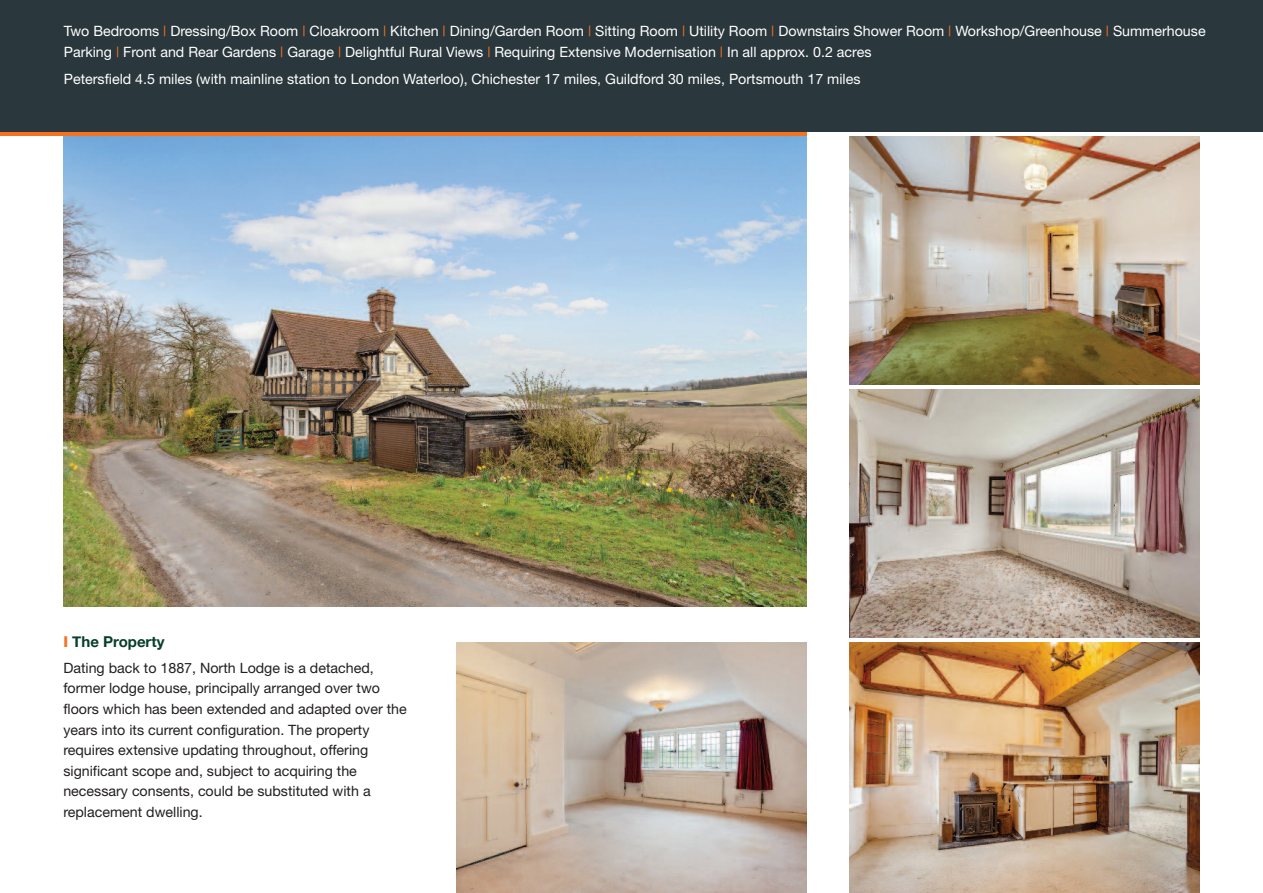
<style>
.page{position:relative;width:1263px;height:893px;background:#fff}
.page>*{position:absolute;margin:0;border:0;box-sizing:border-box;transform-origin:0 0}
.t1{font:700 15px "Helvetica Neue";color:#083f2c}
.t2{font:14.25px/21px "Helvetica Neue";color:#fff}
.t3{font:14.25px/20.5px "Helvetica Neue";color:#231f20}
.s1{color:#f47321}
.s2{font-weight:800;color:#f47321}
</style>
<div class="page">
<img style="left:64px;top:136px;width:742px;height:470px">
<div style="left:0;top:0;width:1263px;height:132px;background:#2a373d"></div>
<hr style="left:0;top:132px;width:806px;height:4px;background:#f47321">
<img style="left:849px;top:136px;width:350px;height:249px">
<img style="left:849px;top:389px;width:350px;height:249px">
<img style="left:849px;top:642px;width:350px;height:251px">
<img style="left:456px;top:642px;width:350px;height:251px">
<p class="t2" style="left:64px;top:21px;width:1143px">Two Bedrooms <span class="s1">|</span> Dressing/Box Room <span class="s1">|</span> Cloakroom <span class="s1">|</span> Kitchen <span class="s1">|</span> Dining/Garden Room <span class="s1">|</span> Sitting Room <span class="s1">|</span> Utility Room <span class="s1">|</span> Downstairs Shower Room <span class="s1">|</span> Workshop/Greenhouse <span class="s1">|</span> Summerhouse<br>Parking <span class="s1">|</span> Front and Rear Gardens <span class="s1">|</span> Garage <span class="s1">|</span> Delightful Rural Views <span class="s1">|</span> Requiring Extensive Modernisation <span class="s1">|</span> In all approx. 0.2 acres</p>
<p class="t2" style="left:64px;top:70px;width:798px">Petersfield 4.5 miles (with mainline station to London Waterloo), Chichester 17 miles, Guildford 30 miles, Portsmouth 17 miles</p>
<p class="t1" style="left:63px;top:632px;width:103px"><span class="s2">I</span> The Property</p>
<p class="t3" style="left:63px;top:659px;width:345px">Dating back to 1887, North Lodge is a detached, former lodge house, principally arranged over two floors which has been extended and adapted over the years into its current configuration. The property requires extensive updating throughout, offering significant scope and, subject to acquiring the necessary consents, could be substituted with a replacement dwelling.</p>
</div>
